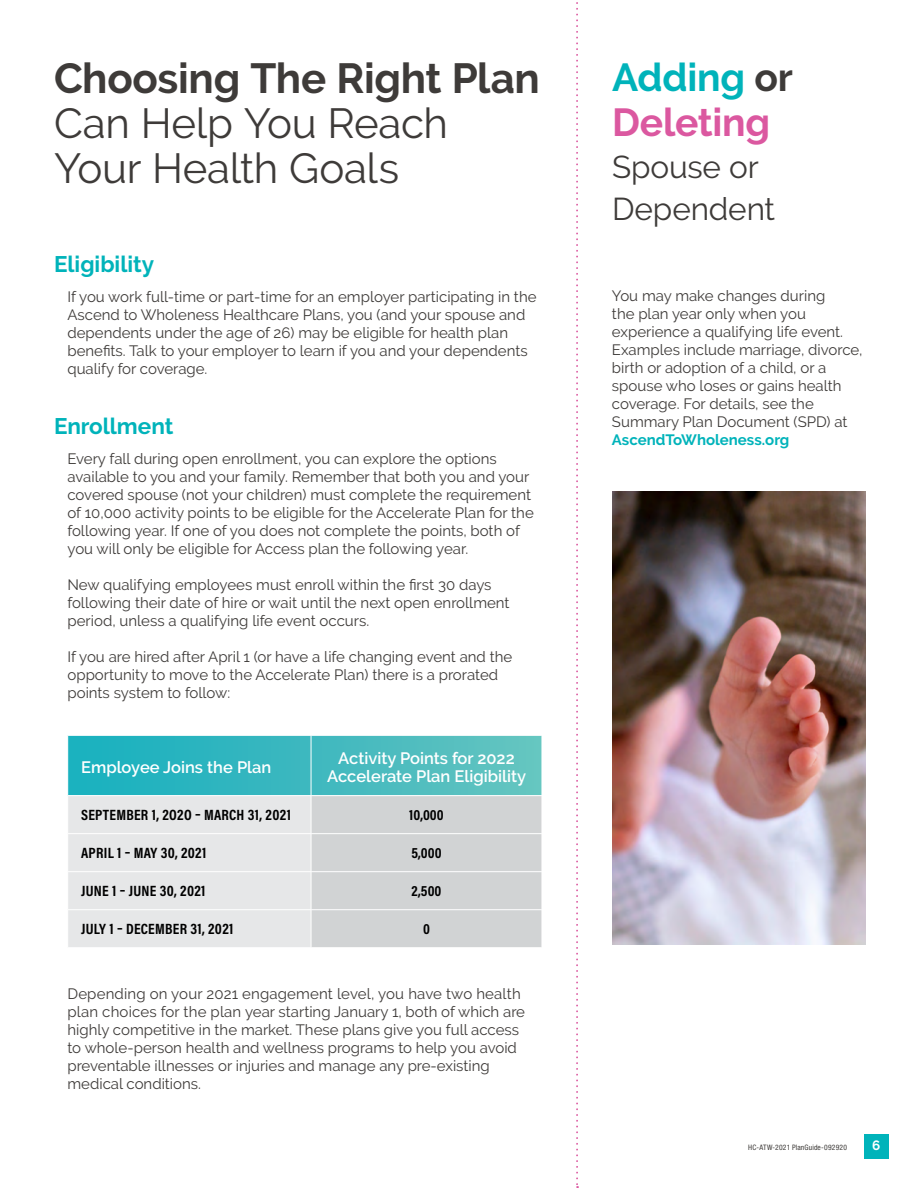
<style>
.page{position:relative;width:918px;height:1188px;background:#fff}
.page>*{position:absolute;margin:0;border:0;box-sizing:border-box;transform-origin:0 0}
.t1{font:42px/45px "Raleway";letter-spacing:-.005em;color:#3e3b39}
.t2{font:700 42px "Raleway";letter-spacing:-.005em;color:#3e3b39}
.t3{font:700 39px/45px "Raleway";letter-spacing:-.005em;color:#db58a0}
.t4{font:31.5px/42px "Raleway";letter-spacing:-.005em;color:#3e3b39}
.t5{font:700 22.5px "Raleway";color:#00b3ba}
.t6{font:600 16.5px/17.9px "Raleway";color:#fff;text-align:center}
.t7{font:15px/18px "Raleway";color:#3e3b39}
.t8{font:700 15px "Acumin Pro Cond";letter-spacing:.02em;color:#000}
.t9{font:700 15px "Raleway";color:#00b3ba}
.t10{font:700 13.5px "Raleway";color:#fff}
.t11{font:condensed 7.5px "Helvetica Neue LT Std";letter-spacing:.025em;color:#3e3b39}
.s1{color:#00b3ba}
.s2{color:#3e3b39}
</style>
<div class="page">
<svg style="left:68px;top:736px;width:474px;height:211px;background:#afd3d5"></svg>
<hr style="left:311px;top:736px;width:1px;height:59px;background:#fff">
<hr style="left:68px;top:795px;width:243px;height:1px;background:#fff">
<hr style="left:311px;top:795px;width:231px;height:1px;background:#fff">
<hr style="left:311px;top:796px;width:1px;height:37px;background:#fff">
<hr style="left:68px;top:833px;width:243px;height:1px;background:#fff">
<hr style="left:311px;top:833px;width:231px;height:1px;background:#fff">
<hr style="left:311px;top:834px;width:1px;height:38px;background:#fff">
<hr style="left:68px;top:871px;width:243px;height:1px;background:#fff">
<hr style="left:311px;top:871px;width:231px;height:1px;background:#fff">
<hr style="left:311px;top:872px;width:1px;height:38px;background:#fff">
<hr style="left:68px;top:909px;width:243px;height:1px;background:#fff">
<hr style="left:311px;top:909px;width:231px;height:1px;background:#fff">
<hr style="left:311px;top:910px;width:1px;height:38px;background:#fff">
<div style="left:864px;top:1134px;width:25px;height:25px;background:#00b3ba"></div>
<img style="left:612px;top:491px;width:253px;height:454px">
<svg style="left:576px;top:2px;width:2px;height:1186px"></svg>
<h1 class="t2" style="left:54px;top:55px;width:487px">Choosing The Right Plan</h1>
<h1 class="t1" style="left:54px;top:101px;width:396px">Can Help You Reach<br>Your Health Goals</h1>
<h3 class="t5" style="left:54px;top:251px;width:102px">Eligibility</h3>
<p class="t7" style="left:68px;top:287px;width:471px">If you work full-time or part-time for an employer participating in the Ascend to Wholeness Healthcare Plans, you (and your spouse and dependents under the age of 26) may be eligible for health plan benefits. Talk to your employer to learn if you and your dependents qualify for coverage.</p>
<h3 class="t5" style="left:54px;top:413px;width:121px">Enrollment</h3>
<p class="t7" style="left:68px;top:449px;width:468px">Every fall during open enrollment, you can explore the options available to you and your family. Remember that both you and your covered spouse (not your children) must complete the requirement of 10,000 activity points to be eligible for the Accelerate Plan for the following year. If one of you does not complete the points, both of you will only be eligible for Access plan the following year.</p>
<p class="t7" style="left:68px;top:575px;width:444px">New qualifying employees must enroll within the first 30 days following their date of hire or wait until the next open enrollment period, unless a qualifying life event occurs.</p>
<p class="t7" style="left:68px;top:647px;width:446px">If you are hired after April 1 (or have a life changing event and the opportunity to move to the Accelerate Plan) there is a prorated points system to follow:</p>
<p class="t6" style="left:81px;top:759px;width:192px">Employee Joins the Plan</p>
<p class="t6" style="left:327px;top:750px;width:200px">Activity Points for 2022<br>Accelerate Plan Eligibility</p>
<p class="t8" style="left:81px;top:805px;width:211px">SEPTEMBER 1, 2O2O – MARCH 31, 2021</p>
<p class="t8" style="left:409px;top:805px;width:36px">10,000</p>
<p class="t8" style="left:81px;top:843px;width:127px">APRIL 1 – MAY 30, 2021</p>
<p class="t8" style="left:411px;top:843px;width:32px">5,000</p>
<p class="t8" style="left:81px;top:881px;width:126px">JUNE 1 – JUNE 30, 2021</p>
<p class="t8" style="left:411px;top:881px;width:32px">2,500</p>
<p class="t8" style="left:81px;top:919px;width:154px">JULY 1 – DECEMBER 31, 2021</p>
<p class="t8" style="left:423px;top:919px;width:8px">0</p>
<p class="t7" style="left:67px;top:984px;width:459px">Depending on your 2021 engagement level, you have two health plan choices for the plan year starting January 1, both of which are highly competitive in the market. These plans give you full access to whole-person health and wellness programs to help you avoid preventable illnesses or injuries and manage any pre-existing medical conditions.</p>
<h2 class="t3" style="left:612px;top:55px;width:183px"><span class="s1">Adding</span> <span class="s2">or<br></span>Deleting</h2>
<h3 class="t4" style="left:612px;top:145px;width:165px">Spouse or<br>Dependent</h3>
<p class="t7" style="left:612px;top:286px;width:252px">You may make changes during<br>the plan year only when you experience a qualifying life event.<br>Examples include marriage, divorce, birth or adoption of a child, or a spouse who loses or gains health coverage. For details, see the<br>Summary Plan Document (SPD) at</p>
<p class="t9" style="left:612px;top:431px;width:179px">AscendToWholeness.org</p>
<p class="t11" style="left:748px;top:1143px;width:100px">HC-ATW-2021 PlanGuide-092920</p>
<p class="t10" style="left:872px;top:1137px;width:10px">6</p>
</div>
